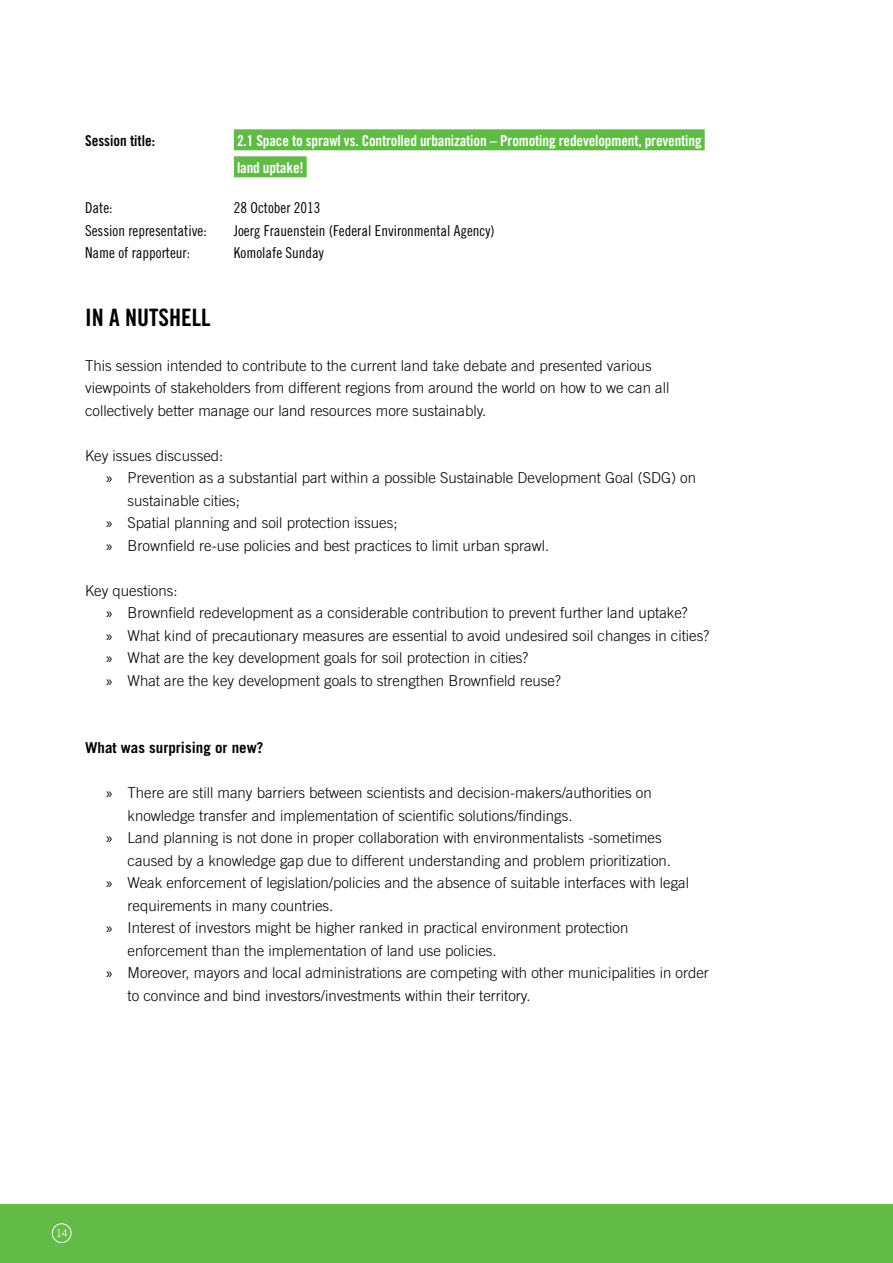
<style>
.page{position:relative;width:893px;height:1263px;background:#fff}
.page>*{position:absolute;margin:0;border:0;box-sizing:border-box;transform-origin:0 0}
.t1{font:24px "Trade Gothic LT Std Bd Cn 20";color:#000}
.t2{font:300 15px/22.5px "Trade Gothic LT Std";color:#000}
.t3{font:15px "Trade Gothic LT Std Cn 18";color:#000}
.t4{font:15px/27px "Trade Gothic LT Std Bd Cn 20";letter-spacing:-.01em;color:#fff}
.t5{font:700 15px "Trade Gothic LT Std";color:#000}
.t6{font:15px "Trade Gothic LT Std Bd Cn 20";color:#000}
.t7{font:300 10.5px "Trade Gothic LT Std";color:#fff}
.s1{font-family:"Myriad Pro";font-weight:400}
</style>
<div class="page">
<div style="left:0;top:1204px;width:893px;height:59px;background:#62bb46"></div>
<div style="left:52px;top:1223px;width:19px;height:20px;border:1px solid #fff;border-radius:50%"></div>
<div style="left:234px;top:129px;width:471px;height:21px;background:#62bb46"></div>
<div style="left:234px;top:156px;width:73px;height:21px;background:#62bb46"></div>
<p class="t6" style="left:85px;top:131px;width:71px">Session title:</p>
<p class="t4" style="left:237px;top:127px;width:466px">2.1 Space to sprawl vs. Controlled urbanization – Promoting redevelopment, preventing land uptake!</p>
<p class="t3" style="left:85px;top:199px;width:29px">Date:</p>
<p class="t3" style="left:234px;top:199px;width:88px">28 October 2013</p>
<p class="t3" style="left:85px;top:222px;width:123px">Session representative:</p>
<p class="t3" style="left:234px;top:222px;width:262px">Joerg Frauenstein (Federal Environmental Agency)</p>
<p class="t3" style="left:85px;top:244px;width:106px">Name of rapporteur:</p>
<p class="t3" style="left:234px;top:244px;width:91px">Komolafe Sunday</p>
<h1 class="t1" style="left:85px;top:303px;width:127px">IN A NUTSHELL</h1>
<p class="t2" style="left:85px;top:354px;width:586px">This session intended to contribute to the current land take debate and presented various viewpoints of stakeholders from different regions from around the world on how to we can all collectively better manage our land resources more sustainably.</p>
<p class="t2" style="left:85px;top:444px;width:140px">Key issues discussed:</p>
<p class="t2" style="left:106px;top:467px;width:591px"><span class="s1">»</span> Prevention as a substantial part within a possible Sustainable Development Goal (SDG) on</p>
<p class="t2" style="left:128px;top:489px;width:114px">sustainable cities;</p>
<p class="t2" style="left:106px;top:512px;width:293px"><span class="s1">»</span> Spatial planning and soil protection issues;</p>
<p class="t2" style="left:106px;top:534px;width:444px"><span class="s1">»</span> Brownfield re-use policies and best practices to limit urban sprawl.</p>
<p class="t2" style="left:106px;top:579px;width:604px;text-indent:-21px">Key questions:<br><span class="s1">»</span> Brownfield redevelopment as a considerable contribution to prevent further land uptake?<br><span class="s1">»</span> What kind of precautionary measures are essential to avoid undesired soil changes in cities? <span class="s1">»</span> What are the key development goals for soil protection in cities?<br><span class="s1">»</span> What are the key development goals to strengthen Brownfield reuse?</p>
<p class="t5" style="left:85px;top:739px;width:180px">What was surprising or new?</p>
<p class="t2" style="left:106px;top:782px;width:547px"><span class="s1">»</span> There are still many barriers between scientists and decision-makers/authorities on</p>
<p class="t2" style="left:128px;top:804px;width:447px">knowledge transfer and implementation of scientific solutions/findings.</p>
<p class="t2" style="left:106px;top:827px;width:557px"><span class="s1">»</span> Land planning is not done in proper collaboration with environmentalists -sometimes</p>
<p class="t2" style="left:128px;top:849px;width:545px">caused by a knowledge gap due to different understanding and problem prioritization.</p>
<p class="t2" style="left:106px;top:872px;width:584px"><span class="s1">»</span> Weak enforcement of legislation/policies and the absence of suitable interfaces with legal</p>
<p class="t2" style="left:128px;top:894px;width:207px">requirements in many countries.</p>
<p class="t2" style="left:106px;top:917px;width:524px"><span class="s1">»</span> Interest of investors might be higher ranked in practical environment protection</p>
<p class="t2" style="left:128px;top:939px;width:371px">enforcement than the implementation of land use policies.</p>
<p class="t2" style="left:106px;top:962px;width:604px"><span class="s1">»</span> Moreover, mayors and local administrations are competing with other municipalities in order</p>
<p class="t2" style="left:128px;top:984px;width:405px">to convince and bind investors/investments within their territory.</p>
<p class="t7" style="left:56px;top:1227px;width:13px">14</p>
</div>
